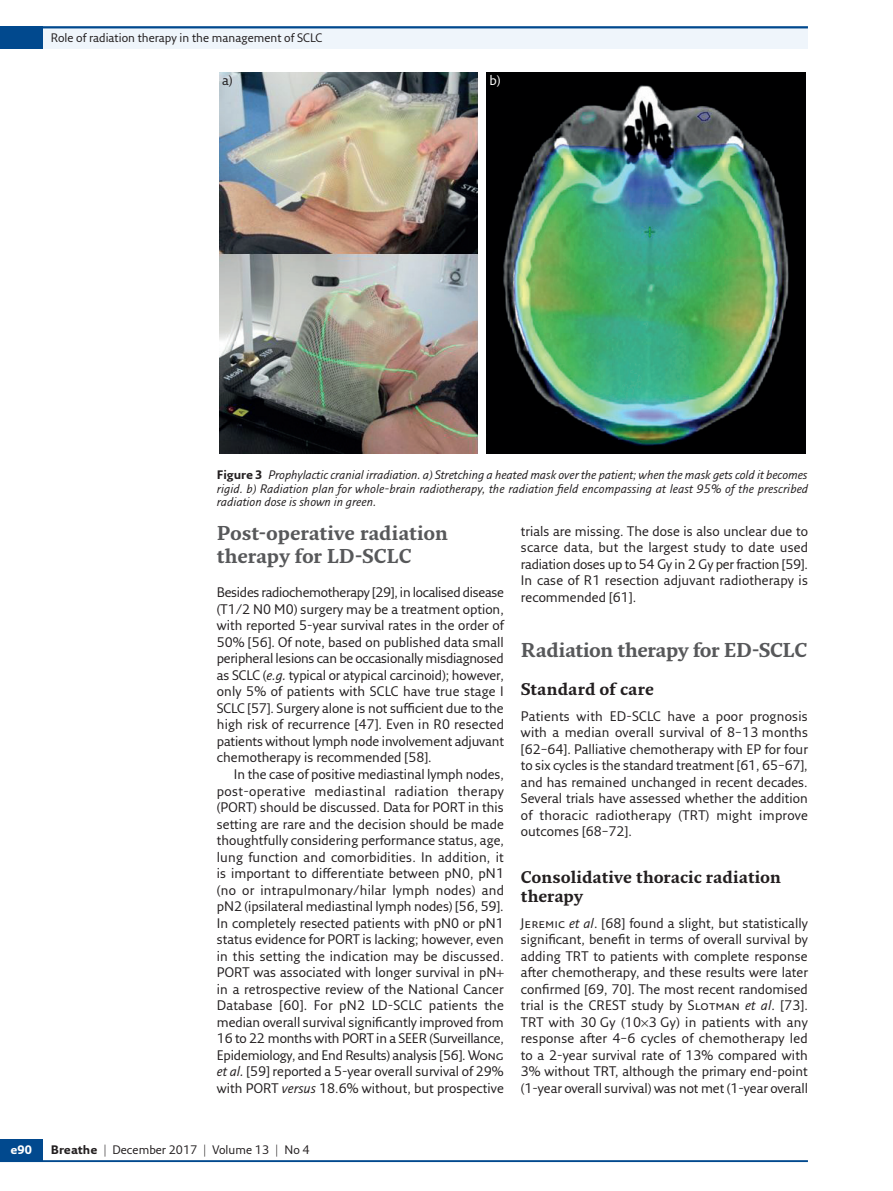
<style>
.page{position:relative;width:893px;height:1191px;background:#fff}
.page>*{position:absolute;margin:0;border:0;box-sizing:border-box;transform-origin:0 0}
.t1{font:700 19.5px/22.5px "Fresco Std";letter-spacing:-.01em;color:#57585a}
.t2{font:700 16.5px/19.5px "Fresco Std";letter-spacing:.005em;color:#231f20}
.t3{font:13.5px/16.5px "Fresco Sans Pro";color:#231f20;text-align:justify}
.t4{font:13.5px "Fresco Sans Pro";color:#fff}
.t5{font:italic 12px/13.5px "Fresco Sans Pro";color:#231f20;text-align:justify}
.t6{font:12px "Fresco Sans Pro";color:#231f20}
.t7{font:700 12px "Fresco Sans Pro";color:#fff}
.s1{font-weight:700;font-style:normal}
.s2{font-style:italic}
.s3{font-weight:700}
</style>
<div class="page">
<hr style="left:0;top:1160px;width:808px;height:2px;background:#01498e">
<div style="left:0;top:1138px;width:43px;height:23px;background:#01498e"></div>
<div style="left:0;top:26px;width:808px;height:23px;background:#eff5fb"></div>
<hr style="left:0;top:26px;width:808px;height:2px;background:#01498e">
<div style="left:0;top:26px;width:43px;height:23px;background:#01498e"></div>
<img style="left:219px;top:72px;width:259px;height:381px">
<img style="left:486px;top:72px;width:320px;height:381px">
<p class="t6" style="left:51px;top:30px;width:273px">Role of radiation therapy in the management of SCLC</p>
<p class="t3" style="left:222px;top:72px;width:12px">a)</p>
<p class="t4" style="left:489px;top:72px;width:13px">b)</p>
<p class="t5" style="left:217px;top:468px;width:593px"><span class="s1">Figure 3</span> Prophylactic cranial irradiation. a) Stretching a heated mask over the patient; when the mask gets cold it becomes rigid. b) Radiation plan for whole-brain radiotherapy, the radiation field encompassing at least 95% of the prescribed radiation dose is shown in green.</p>
<h1 class="t1" style="left:217px;top:522px;width:232px">Post-operative radiation therapy for LD-SCLC</h1>
<p class="t3" style="left:217px;top:584px;width:289px">Besides radiochemotherapy [29], in localised disease (T1/2 N0 M0) surgery may be a treatment option, with reported 5-year survival rates in the order of 50% [56]. Of note, based on published data small peripheral lesions can be occasionally misdiagnosed as SCLC (<span class="s2">e.g.</span> typical or atypical carcinoid); however, only 5% of patients with SCLC have true stage I SCLC [57]. Surgery alone is not sufficient due to the high risk of recurrence [47]. Even in R0 resected patients without lymph node involvement adjuvant chemotherapy is recommended [58].</p>
<p class="t3" style="left:217px;top:765px;width:289px;text-align:left;text-indent:17px">In the case of positive mediastinal lymph nodes, post-operative mediastinal radiation therapy (PORT) should be discussed. Data for PORT in this setting are rare and the decision should be made thoughtfully considering performance status, age, lung function and comorbidities. In addition, it is important to differentiate between pN0, pN1 (no or intrapulmonary/hilar lymph nodes) and pN2 (ipsilateral mediastinal lymph nodes) [56, 59].<br>In completely resected patients with pN0 or pN1 status evidence for PORT is lacking; however, even in this setting the indication may be discussed.<br>PORT was associated with longer survival in pN in a retrospective review of the National Cancer Database [60]. For pN2 LD-SCLC patients the median overall survival significantly improved from 16 to 22 months with PORT in a SEER (Surveillance, Epidemiology, and End Results) analysis [56]. Wong <span class="s2">et al.</span> [59] reported a 5-year overall survival of 29% with PORT <span class="s2">versus</span> 18.6% without, but prospective</p>
<p class="t3" style="left:521px;top:522px;width:289px">trials are missing. The dose is also unclear due to scarce data, but the largest study to date used radiation doses up to 54 Gy in 2 Gy per fraction [59].<br>In case of R1 resection adjuvant radiotherapy is recommended [61].</p>
<h1 class="t1" style="left:521px;top:639px;width:288px">Radiation therapy for ED-SCLC</h1>
<p class="t2" style="left:521px;top:679px;width:135px">Standard of care</p>
<p class="t3" style="left:521px;top:707px;width:289px">Patients with ED-SCLC have a poor prognosis with a median overall survival of 8–13 months [62–64]. Palliative chemotherapy with EP for four to six cycles is the standard treatment [61, 65–67], and has remained unchanged in recent decades.<br>Several trials have assessed whether the addition of thoracic radiotherapy (TRT) might improve outcomes [68–72].</p>
<p class="t2" style="left:521px;top:866px;width:261px">Consolidative thoracic radiation therapy</p>
<p class="t3" style="left:521px;top:914px;width:289px">Jeremic <span class="s2">et al</span>. [68] found a slight, but statistically significant, benefit in terms of overall survival by adding TRT to patients with complete response after chemotherapy, and these results were later confirmed [69, 70]. The most recent randomised trial is the CREST study by Slotman <span class="s2">et al</span>. [73].<br>TRT with 30 Gy (10 3 Gy) in patients with any response after 4–6 cycles of chemotherapy led to a 2-year survival rate of 13% compared with 3% without TRT, although the primary end-point (1-year overall survival) was not met (1-year overall</p>
<p class="t7" style="left:11px;top:1142px;width:23px">e90</p>
<p class="t6" style="left:51px;top:1142px;width:260px"><span class="s3">Breathe</span> | December 2017 | Volume 13 | No 4</p>
</div>
